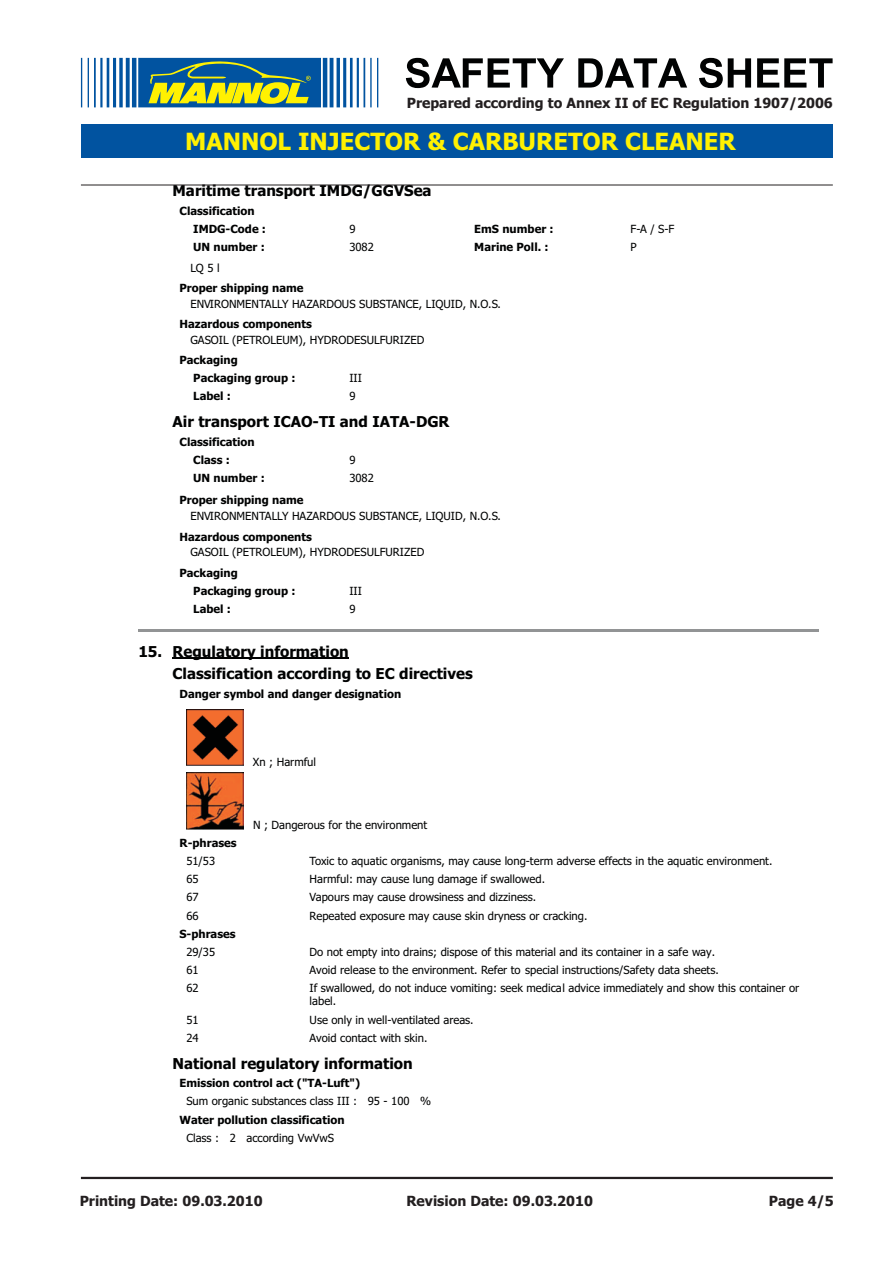
<style>
.page{position:relative;width:893px;height:1263px;background:#fff}
.page>*{position:absolute;margin:0;border:0;box-sizing:border-box;transform-origin:0 0}
.t1{font:700 23.7px "Tahoma";color:#fff101}
.t2{font:700 15px/22.6px "Tahoma";color:#010202}
.t3{font:700 13.95px "Tahoma";color:#231f20}
.t4{font:11.25px/13.6px "Tahoma";color:#010202}
.t5{font:700 11.25px/18px "Tahoma";color:#010202}
</style>
<div class="page">
<hr style="left:138px;top:630px;width:680px;height:2px;background:#929495">
<hr style="left:172px;top:658px;width:176px;height:1px;background:#010202">
<svg style="left:406px;top:58px;width:426px;height:30px"></svg>
<svg style="left:81px;top:58px;width:297px;height:49px"></svg>
<div style="left:81px;top:124px;width:751px;height:34px;background:#0153a0"></div>
<hr style="left:81px;top:1177px;width:751px;height:2px;background:#231f20">
<hr style="left:81px;top:185px;width:751px;height:1px;background:#231f20">
<img style="left:186px;top:709px;width:57px;height:57px">
<img style="left:186px;top:773px;width:57px;height:56px">
<p class="t3" style="left:407px;top:97px;width:427px">Prepared according to Annex II of EC Regulation 1907/2006</p>
<h1 class="t1" style="left:185px;top:132px;width:552px">MANNOL INJECTOR &amp; CARBURETOR CLEANER</h1>
<h2 class="t2" style="left:172px;top:181px;width:260px">Maritime transport IMDG/GGVSea</h2>
<p class="t5" style="left:193px;top:203px;width:74px;text-indent:-14px">Classification<br>IMDG-Code :</p>
<p class="t4" style="left:349px;top:223px;width:8px">9</p>
<p class="t5" style="left:474px;top:221px;width:81px">EmS number :</p>
<p class="t4" style="left:630px;top:223px;width:45px">F-A / S-F</p>
<p class="t5" style="left:193px;top:239px;width:73px">UN number :</p>
<p class="t4" style="left:349px;top:241px;width:26px">3082</p>
<p class="t5" style="left:474px;top:239px;width:76px">Marine Poll. :</p>
<p class="t4" style="left:630px;top:241px;width:8px">P</p>
<p class="t4" style="left:190px;top:262px;width:31px">LQ 5 l</p>
<p class="t5" style="left:179px;top:280px;width:126px">Proper shipping name</p>
<p class="t4" style="left:190px;top:298px;width:312px">ENVIRONMENTALLY HAZARDOUS SUBSTANCE, LIQUID, N.O.S.</p>
<p class="t5" style="left:179px;top:316px;width:134px">Hazardous components</p>
<p class="t4" style="left:190px;top:334px;width:235px">GASOIL (PETROLEUM), HYDRODESULFURIZED</p>
<p class="t5" style="left:193px;top:352px;width:104px;text-indent:-14px">Packaging<br>Packaging group :</p>
<p class="t4" style="left:349px;top:372px;width:14px">III</p>
<p class="t5" style="left:193px;top:388px;width:39px">Label :</p>
<p class="t4" style="left:349px;top:390px;width:8px">9</p>
<h2 class="t2" style="left:172px;top:411px;width:278px">Air transport ICAO-TI and IATA-DGR</h2>
<p class="t5" style="left:193px;top:433px;width:63px;text-indent:-14px">Classification<br>Class :</p>
<p class="t4" style="left:349px;top:454px;width:8px">9</p>
<p class="t5" style="left:193px;top:470px;width:73px">UN number :</p>
<p class="t4" style="left:349px;top:472px;width:26px">3082</p>
<p class="t5" style="left:179px;top:492px;width:126px">Proper shipping name</p>
<p class="t4" style="left:190px;top:510px;width:312px">ENVIRONMENTALLY HAZARDOUS SUBSTANCE, LIQUID, N.O.S.</p>
<p class="t5" style="left:179px;top:528px;width:134px">Hazardous components</p>
<p class="t4" style="left:190px;top:546px;width:235px">GASOIL (PETROLEUM), HYDRODESULFURIZED</p>
<p class="t5" style="left:193px;top:565px;width:104px;text-indent:-14px">Packaging<br>Packaging group :</p>
<p class="t4" style="left:349px;top:585px;width:14px">III</p>
<p class="t5" style="left:193px;top:601px;width:39px">Label :</p>
<p class="t4" style="left:349px;top:603px;width:8px">9</p>
<h2 class="t2" style="left:172px;top:641px;width:302px;text-indent:-34px">15. Regulatory information<br>Classification according to EC directives</h2>
<p class="t5" style="left:179px;top:686px;width:223px">Danger symbol and danger designation</p>
<p class="t4" style="left:253px;top:756px;width:65px">Xn ; Harmful</p>
<p class="t4" style="left:253px;top:819px;width:176px">N ; Dangerous for the environment</p>
<p class="t5" style="left:179px;top:835px;width:59px">R-phrases</p>
<p class="t4" style="left:186px;top:855px;width:30px">51/53</p>
<p class="t4" style="left:309px;top:855px;width:464px">Toxic to aquatic organisms, may cause long-term adverse effects in the aquatic environment.</p>
<p class="t4" style="left:186px;top:873px;width:14px">65</p>
<p class="t4" style="left:309px;top:873px;width:237px">Harmful: may cause lung damage if swallowed.</p>
<p class="t4" style="left:186px;top:892px;width:14px">67</p>
<p class="t4" style="left:309px;top:892px;width:228px">Vapours may cause drowsiness and dizziness.</p>
<p class="t4" style="left:186px;top:910px;width:14px">66</p>
<p class="t4" style="left:309px;top:910px;width:279px">Repeated exposure may cause skin dryness or cracking.</p>
<p class="t5" style="left:179px;top:926px;width:58px">S-phrases</p>
<p class="t4" style="left:186px;top:946px;width:30px">29/35</p>
<p class="t4" style="left:309px;top:946px;width:407px">Do not empty into drains; dispose of this material and its container in a safe way.</p>
<p class="t4" style="left:186px;top:964px;width:14px">61</p>
<p class="t4" style="left:309px;top:964px;width:411px">Avoid release to the environment. Refer to special instructions/Safety data sheets.</p>
<p class="t4" style="left:186px;top:982px;width:14px">62</p>
<p class="t4" style="left:309px;top:982px;width:491px">If swallowed, do not induce vomiting: seek medical advice immediately and show this container or label.</p>
<p class="t4" style="left:186px;top:1014px;width:14px">51</p>
<p class="t4" style="left:309px;top:1014px;width:165px">Use only in well-ventilated areas.</p>
<p class="t4" style="left:186px;top:1032px;width:14px">24</p>
<p class="t4" style="left:309px;top:1032px;width:119px">Avoid contact with skin.</p>
<h2 class="t2" style="left:172px;top:1053px;width:242px">National regulatory information</h2>
<p class="t5" style="left:179px;top:1075px;width:182px">Emission control act ("TA-Luft")</p>
<p class="t4" style="left:186px;top:1096px;width:246px">Sum organic substances class III : 95 - 100 %</p>
<p class="t5" style="left:179px;top:1111px;width:167px">Water pollution classification</p>
<p class="t4" style="left:186px;top:1132px;width:149px">Class : 2 according VwVwS</p>
<p class="t3" style="left:80px;top:1195px;width:184px">Printing Date: 09.03.2010</p>
<p class="t3" style="left:406px;top:1195px;width:188px">Revision Date: 09.03.2010</p>
<p class="t3" style="left:769px;top:1195px;width:66px">Page 4/5</p>
</div>
